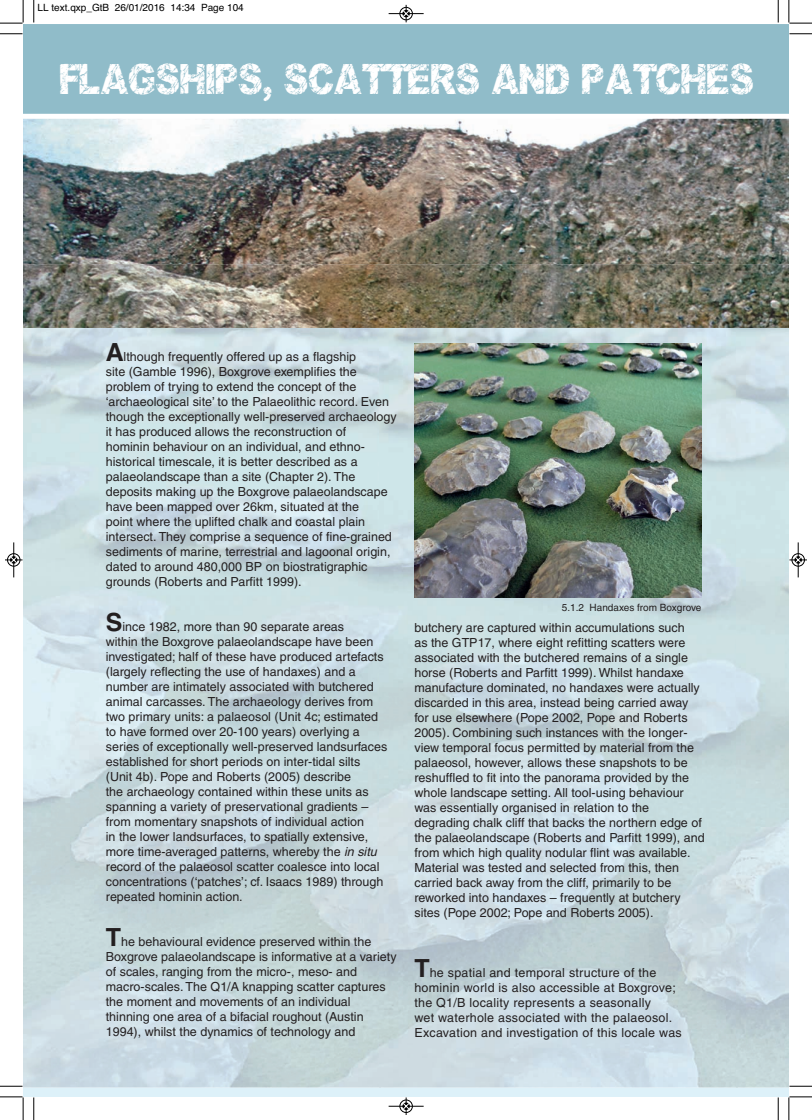
<style>
.page{position:relative;width:812px;height:1120px;background:#fff}
.page>*{position:absolute;margin:0;border:0;box-sizing:border-box;transform-origin:0 0}
.t1{font:40px "You Rook Marbelous";letter-spacing:-.025em;color:#fff}
.t2{font:12.5px/15px "Helvetica";color:#231f20}
.t3{font:12.5px/15px "Helvetica";letter-spacing:.02em;color:#231f20}
.t4{font:10px "Helvetica";color:#000}
.t5{font:10px "Helvetica";color:#231f20}
.s1{font-weight:700;font-size:25px}
.s2{font-style:italic}
</style>
<div class="page">
<img style="left:23px;top:119px;width:765px;height:968px">
<div style="left:23px;top:24px;width:765px;height:95px;background:#90bcc9"></div>
<img style="left:414px;top:343px;width:287px;height:254px">
<svg style="left:33px;top:0;width:2px;height:23px"></svg>
<svg style="left:0;top:33px;width:22px;height:2px"></svg>
<svg style="left:777px;top:0;width:2px;height:23px"></svg>
<svg style="left:789px;top:33px;width:23px;height:2px"></svg>
<svg style="left:33px;top:1097px;width:2px;height:23px"></svg>
<svg style="left:0;top:1086px;width:22px;height:1px"></svg>
<svg style="left:777px;top:1097px;width:2px;height:23px"></svg>
<svg style="left:789px;top:1086px;width:23px;height:1px"></svg>
<svg style="left:0;top:0;width:24px;height:24px"></svg>
<svg style="left:788px;top:0;width:24px;height:24px"></svg>
<svg style="left:0;top:1096px;width:24px;height:24px"></svg>
<svg style="left:788px;top:1096px;width:24px;height:24px"></svg>
<div style="left:399px;top:7px;width:14px;height:13px;border:1px solid #fff;border-radius:50%"></div>
<hr style="left:388px;top:13px;width:35px;height:1px;background:#000">
<div style="left:400px;top:7px;width:12px;height:13px;border:1px solid #000;border-radius:50%"></div>
<svg style="left:403px;top:5px;width:6px;height:17px"></svg>
<div style="left:399px;top:1099px;width:14px;height:14px;border:1px solid #fff;border-radius:50%"></div>
<hr style="left:388px;top:1106px;width:35px;height:1px;background:#000">
<div style="left:400px;top:1100px;width:12px;height:13px;border:1px solid #000;border-radius:50%"></div>
<svg style="left:403px;top:1097px;width:6px;height:18px"></svg>
<div style="left:7px;top:553px;width:13px;height:14px;border:1px solid #fff;border-radius:50%"></div>
<hr style="left:14px;top:542px;width:1px;height:35px;background:#000">
<div style="left:7px;top:553px;width:13px;height:13px;border:1px solid #000;border-radius:50%"></div>
<svg style="left:5px;top:557px;width:17px;height:6px"></svg>
<div style="left:791px;top:553px;width:13px;height:14px;border:1px solid #fff;border-radius:50%"></div>
<hr style="left:798px;top:542px;width:1px;height:35px;background:#000">
<div style="left:791px;top:553px;width:13px;height:13px;border:1px solid #000;border-radius:50%"></div>
<svg style="left:789px;top:557px;width:18px;height:6px"></svg>
<p class="t4" style="left:38px;top:2px;width:208px">LL text.qxp_GtB 26/01/2016 14:34 Page 104</p>
<h1 class="t1" style="left:59px;top:52px;width:697px">FLAGSHIPS, SCATTERS AND PATCHES</h1>
<p class="t2" style="left:106px;top:351px;width:292px"><span class="s1">A</span>lthough frequently offered up as a flagship<br>site (Gamble 1996), Boxgrove exemplifies the problem of trying to extend the concept of the ‘archaeological site’ to the Palaeolithic record. Even though the exceptionally well-preserved archaeology it has produced allows the reconstruction of<br>hominin behaviour on an individual, and ethno&shy;historical timescale, it is better described as a palaeolandscape than a site (Chapter 2). The deposits making up the Boxgrove palaeolandscape have been mapped over 26km, situated at the<br>point where the uplifted chalk and coastal plain intersect. They comprise a sequence of fine-grained sediments of marine, terrestrial and lagoonal origin, dated to around 480,000 BP on biostratigraphic grounds (Roberts and Parfitt 1999).</p>
<p class="t2" style="left:106px;top:621px;width:283px"><span class="s1">S</span>ince 1982, more than 90 separate areas<br>within the Boxgrove palaeolandscape have been investigated; half of these have produced artefacts (largely reflecting the use of handaxes) and a number are intimately associated with butchered animal carcasses. The archaeology derives from two primary units: a palaeosol (Unit 4c; estimated to have formed over 20-100 years) overlying a series of exceptionally well-preserved landsurfaces established for short periods on inter-tidal silts (Unit 4b). Pope and Roberts (2005) describe<br>the archaeology contained within these units as spanning a variety of preservational gradients – from momentary snapshots of individual action<br>in the lower landsurfaces, to spatially extensive, more time-averaged patterns, whereby the <span class="s2">in situ </span>record of the palaeosol scatter coalesce into local concentrations (‘patches’; cf. Isaacs 1989) through repeated hominin action.</p>
<p class="t2" style="left:106px;top:936px;width:292px"><span class="s1">T</span>he behavioural evidence preserved within the Boxgrove palaeolandscape is informative at a variety of scales, ranging from the micro-, meso- and macro-scales. The Q1/A knapping scatter captures the moment and movements of an individual thinning one area of a bifacial roughout (Austin 1994), whilst the dynamics of technology and</p>
<p class="t5" style="left:562px;top:603px;width:141px">5.1.2 Handaxes from Boxgrove</p>
<p class="t2" style="left:414px;top:621px;width:292px">butchery are captured within accumulations such<br>as the GTP17, where eight refitting scatters were associated with the butchered remains of a single horse (Roberts and Parfitt 1999). Whilst handaxe manufacture dominated, no handaxes were actually discarded in this area, instead being carried away for use elsewhere (Pope 2002, Pope and Roberts 2005). Combining such instances with the longer&shy;view temporal focus permitted by material from the palaeosol, however, allows these snapshots to be reshuffled to fit into the panorama provided by the whole landscape setting. All tool-using behaviour was essentially organised in relation to the degrading chalk cliff that backs the northern edge of the palaeolandscape (Roberts and Parfitt 1999), and from which high quality nodular flint was available.<br>Material was tested and selected from this, then carried back away from the cliff, primarily to be reworked into handaxes – frequently at butchery sites (Pope 2002; Pope and Roberts 2005).</p>
<p class="t3" style="left:414px;top:966px;width:269px"><span class="s1">T</span>he spatial and temporal structure of the hominin world is also accessible at Boxgrove; the Q1/B locality represents a seasonally<br>wet waterhole associated with the palaeosol.<br>Excavation and investigation of this locale was</p>
</div>
